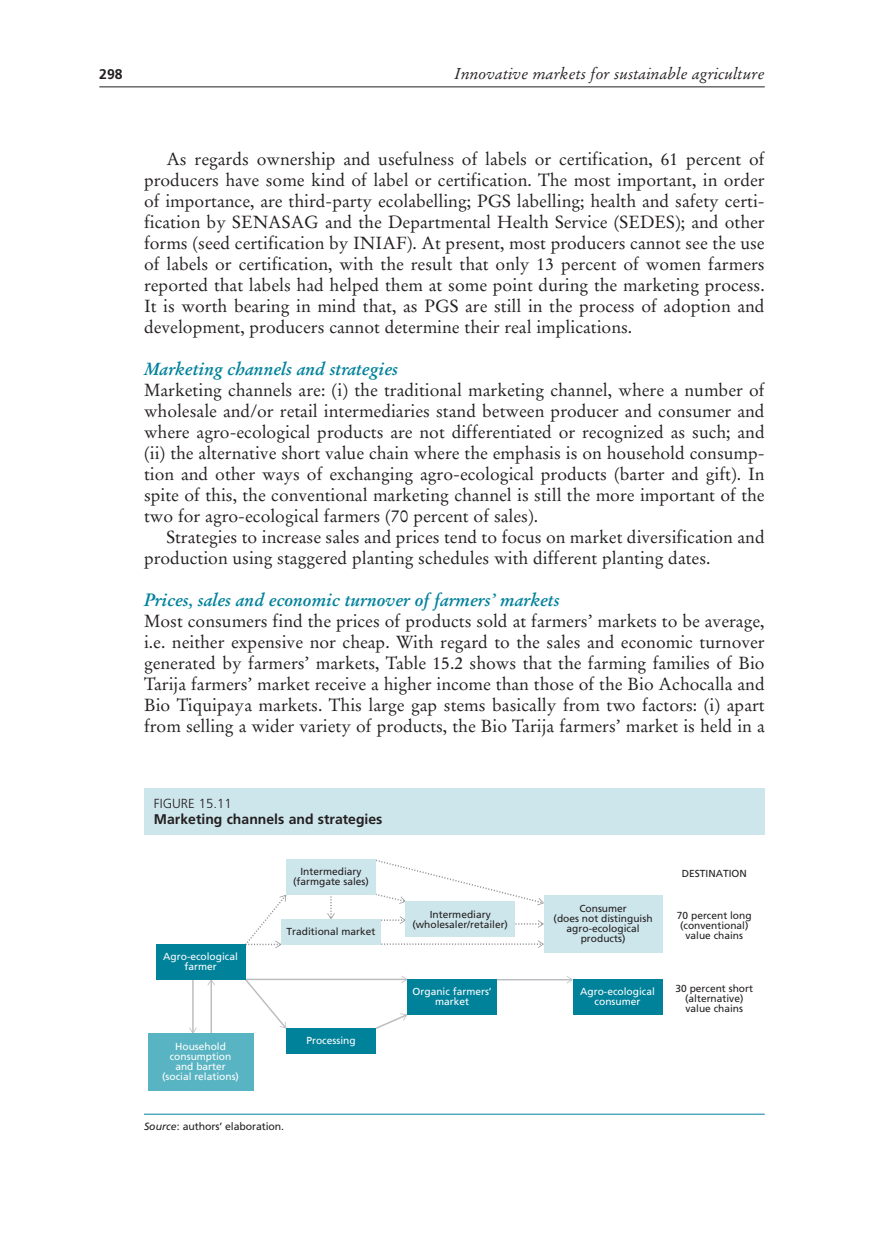
<style>
.page{position:relative;width:874px;height:1241px;background:#fff}
.page>*{position:absolute;margin:0;border:0;box-sizing:border-box;transform-origin:0 0}
.t1{font:17.5px/21px "Stempel Garamond LT Std";color:#231f20;text-align:justify}
.t2{font:italic 700 17.5px "Stempel Garamond LT Std";color:#00829b}
.t3{font:italic 15.75px "Stempel Garamond LT Std";color:#231f20}
.t4{font:700 14px "Frutiger LT Std";color:#231f20}
.t5{font:300 13.12px "Frutiger LT Std";color:#231f20}
.t6{font:10.5px "Frutiger LT Std";letter-spacing:-.01em;color:#231f20}
.t7{font:10.15px/10.2px "Frutiger LT Std";color:#231f20;text-align:center}
.t8{font:10.15px/10.2px "Frutiger LT Std";color:#fff;text-align:center}
.s1{font-style:italic}
</style>
<div class="page">
<hr style="left:99px;top:86px;width:665px;height:1px;background:#231f20">
<div style="left:144px;top:788px;width:620px;height:46px;background:#cde6eb"></div>
<hr style="left:144px;top:1113px;width:620px;height:1px;background:#00829b">
<hr style="left:192px;top:974px;width:1px;height:58px;background:#bcbdc0">
<svg style="left:189px;top:1027px;width:7px;height:6px"></svg>
<svg style="left:243px;top:977px;width:44px;height:52px"></svg>
<svg style="left:375px;top:1013px;width:33px;height:17px"></svg>
<hr style="left:245px;top:978px;width:161px;height:1px;background:#bcbdc0">
<svg style="left:401px;top:975px;width:6px;height:7px"></svg>
<svg style="left:375px;top:940px;width:168px;height:7px"></svg>
<svg style="left:380px;top:916px;width:25px;height:7px"></svg>
<svg style="left:514px;top:920px;width:29px;height:7px"></svg>
<svg style="left:373px;top:859px;width:170px;height:46px"></svg>
<svg style="left:327px;top:894px;width:7px;height:25px"></svg>
<svg style="left:245px;top:894px;width:42px;height:54px"></svg>
<hr style="left:210px;top:980px;width:2px;height:58px;background:#bcbdc0">
<svg style="left:207px;top:979px;width:8px;height:6px"></svg>
<div style="left:156px;top:944px;width:89px;height:35px;background:#00829b"></div>
<div style="left:543px;top:894px;width:119px;height:58px;background:#cde6eb"></div>
<div style="left:407px;top:979px;width:90px;height:35px;background:#00829b"></div>
<hr style="left:497px;top:978px;width:74px;height:2px;background:#bcbdc0">
<svg style="left:566px;top:976px;width:6px;height:7px"></svg>
<div style="left:572px;top:979px;width:90px;height:35px;background:#00829b"></div>
<div style="left:286px;top:1028px;width:89px;height:25px;background:#00829b"></div>
<div style="left:281px;top:919px;width:99px;height:25px;background:#cde6eb"></div>
<div style="left:405px;top:901px;width:109px;height:35px;background:#cde6eb"></div>
<div style="left:286px;top:859px;width:89px;height:35px;background:#cde6eb"></div>
<div style="left:148px;top:1033px;width:105px;height:58px;background:#58b4c2"></div>
<p class="t4" style="left:99px;top:66px;width:25px">298</p>
<p class="t3" style="left:454px;top:64px;width:312px">Innovative markets for sustainable agriculture</p>
<p class="t1" style="left:144px;top:148px;width:622px;text-indent:22px">As regards ownership and usefulness of labels or certification, 61 percent of producers have some kind of label or certification. The most important, in order of importance, are third-party ecolabelling; PGS labelling; health and safety certi&shy;fication by SENASAG and the Departmental Health Service (SEDES); and other forms (seed certification by INIAF). At present, most producers cannot see the use of labels or certification, with the result that only 13 percent of women farmers reported that labels had helped them at some point during the marketing process.<br>It is worth bearing in mind that, as PGS are still in the process of adoption and development, producers cannot determine their real implications.</p>
<p class="t2" style="left:144px;top:358px;width:255px">Marketing channels and strategies</p>
<p class="t1" style="left:144px;top:379px;width:622px">Marketing channels are: (i) the traditional marketing channel, where a number of wholesale and/or retail intermediaries stand between producer and consumer and where agro-ecological products are not differentiated or recognized as such; and (ii) the alternative short value chain where the emphasis is on household consump&shy;tion and other ways of exchanging agro-ecological products (barter and gift). In spite of this, the conventional marketing channel is still the more important of the two for agro-ecological farmers (70 percent of sales).</p>
<p class="t1" style="left:144px;top:526px;width:622px;text-indent:22px">Strategies to increase sales and prices tend to focus on market diversification and production using staggered planting schedules with different planting dates.</p>
<p class="t2" style="left:144px;top:589px;width:417px">Prices, sales and economic turnover of farmers’ markets</p>
<p class="t1" style="left:144px;top:610px;width:622px">Most consumers find the prices of products sold at farmers’ markets to be average, i.e. neither expensive nor cheap. With regard to the sales and economic turnover generated by farmers’ markets, Table 15.2 shows that the farming families of Bio Tarija farmers’ market receive a higher income than those of the Bio Achocalla and Bio Tiquipaya markets. This large gap stems basically from two factors: (i) apart from selling a wider variety of products, the Bio Tarija farmers’ market is held in a</p>
<p class="t5" style="left:154px;top:795px;width:79px">figurE 15.11</p>
<p class="t4" style="left:154px;top:811px;width:230px">Marketing channels and strategies</p>
<p class="t7" style="left:293px;top:866px;width:77px">Intermediary (farmgate sales)</p>
<p class="t8" style="left:163px;top:950px;width:76px">Agro-ecological farmer</p>
<p class="t8" style="left:162px;top:1040px;width:78px">Household consumption and barter (social relations)</p>
<p class="t7" style="left:286px;top:925px;width:90px">Traditional market</p>
<p class="t8" style="left:306px;top:1035px;width:51px">Processing</p>
<p class="t6" style="left:144px;top:1119px;width:141px"><span class="s1">Source</span>: authors’ elaboration.</p>
<p class="t7" style="left:412px;top:908px;width:97px">Intermediary (wholesaler/retailer)</p>
<p class="t7" style="left:553px;top:902px;width:100px">Consumer<br>(does not distinguish agro-ecological products)</p>
<p class="t8" style="left:412px;top:986px;width:81px">Organic farmers’ market</p>
<p class="t8" style="left:580px;top:986px;width:76px">Agro-ecological consumer</p>
<p class="t7" style="left:681px;top:868px;width:66px">DESTINATION</p>
<p class="t7" style="left:676px;top:910px;width:76px">70 percent long (conventional) value chains</p>
<p class="t7" style="left:675px;top:983px;width:79px">30 percent short (alternative) value chains</p>
</div>
